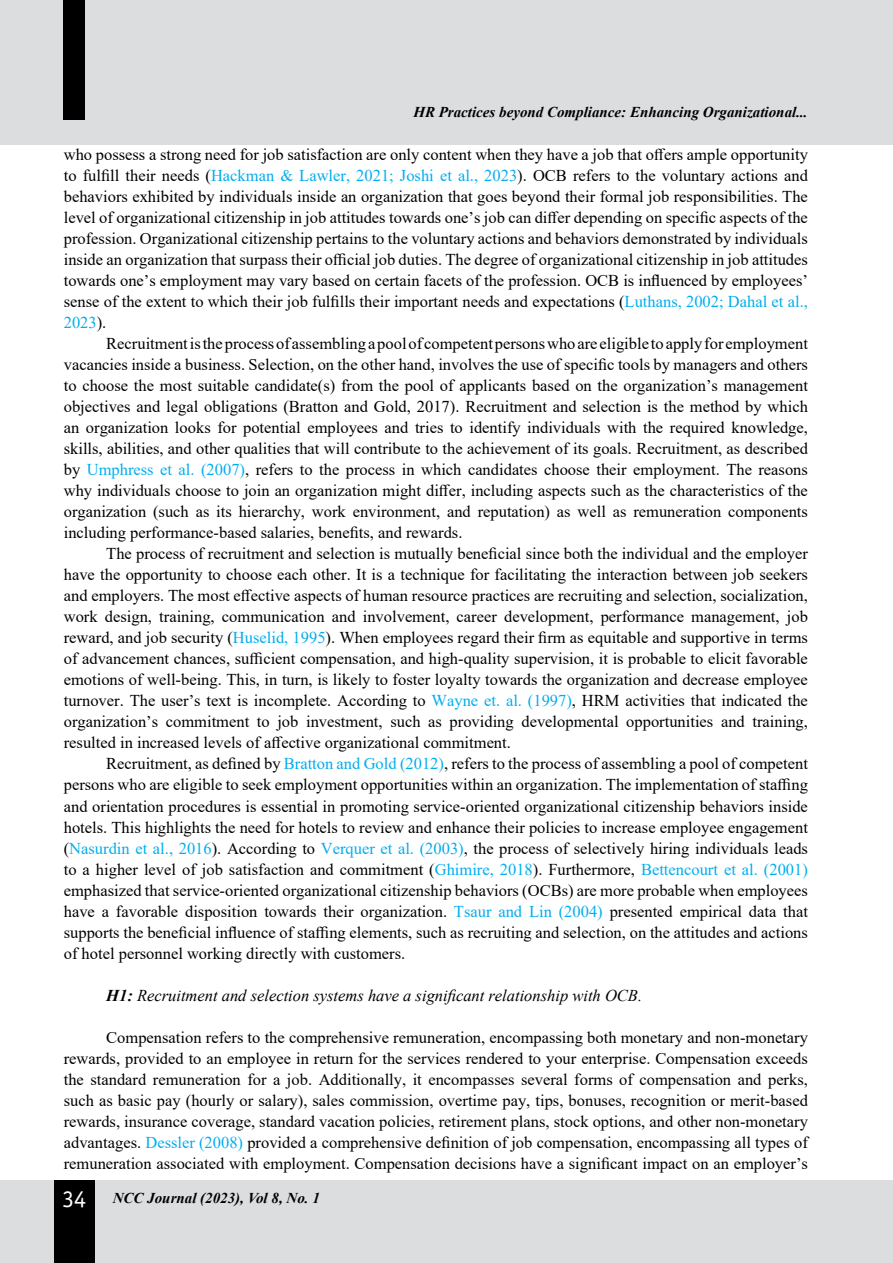
<style>
.page{position:relative;width:893px;height:1263px;background:#fff}
.page>*{position:absolute;margin:0;border:0;box-sizing:border-box;transform-origin:0 0}
.t1{font:16.5px/21px "Times New Roman";color:#000;text-align:justify}
.t2{font:italic 16.5px "Times New Roman";color:#000}
.t3{font:italic 700 15px "Times New Roman";color:#000}
.s1{color:#00aeef}
.s2{font-weight:700}
.s3{font-family:"Officina Sans Std";font-weight:400;font-style:normal;font-size:24px;color:#fff}
</style>
<div class="page">
<div style="left:0;top:0;width:893px;height:145px;background:#dcddde"></div>
<div style="left:0;top:1180px;width:893px;height:83px;background:#dcddde"></div>
<div style="left:63px;top:0;width:22px;height:120px;background:#000"></div>
<div style="left:54px;top:1180px;width:40px;height:83px;background:#000"></div>
<p class="t3" style="left:413px;top:102px;width:396px">HR Practices beyond Compliance: Enhancing Organizational...</p>
<p class="t1" style="left:64px;top:144px;width:746px">who possess a strong need for job satisfaction are only content when they have a job that offers ample opportunity to fulfill their needs (<span class="s1">Hackman &amp; Lawler, 2021; Joshi et al., 2023</span>). OCB refers to the voluntary actions and behaviors exhibited by individuals inside an organization that goes beyond their formal job responsibilities. The level of organizational citizenship in job attitudes towards one’s job can differ depending on specific aspects of the profession. Organizational citizenship pertains to the voluntary actions and behaviors demonstrated by individuals inside an organization that surpass their official job duties. The degree of organizational citizenship in job attitudes towards one’s employment may vary based on certain facets of the profession. OCB is influenced by employees’ sense of the extent to which their job fulfills their important needs and expectations (<span class="s1">Luthans, 2002; Dahal et al., 2023</span>).</p>
<p class="t1" style="left:64px;top:333px;width:746px;text-indent:43px">Recruitment is the process of assembling a pool of competent persons who are eligible to apply for employment vacancies inside a business. Selection, on the other hand, involves the use of specific tools by managers and others to choose the most suitable candidate(s) from the pool of applicants based on the organization’s management objectives and legal obligations (Bratton and Gold, 2017). Recruitment and selection is the method by which an organization looks for potential employees and tries to identify individuals with the required knowledge, skills, abilities, and other qualities that will contribute to the achievement of its goals. Recruitment, as described by <span class="s1">Umphress et al. (2007)</span>, refers to the process in which candidates choose their employment. The reasons why individuals choose to join an organization might differ, including aspects such as the characteristics of the organization (such as its hierarchy, work environment, and reputation) as well as remuneration components including performance-based salaries, benefits, and rewards.</p>
<p class="t1" style="left:64px;top:543px;width:746px;text-indent:43px">The process of recruitment and selection is mutually beneficial since both the individual and the employer have the opportunity to choose each other. It is a technique for facilitating the interaction between job seekers and employers. The most effective aspects of human resource practices are recruiting and selection, socialization, work design, training, communication and involvement, career development, performance management, job reward, and job security (<span class="s1">Huselid, 1995</span>). When employees regard their firm as equitable and supportive in terms of advancement chances, sufficient compensation, and high-quality supervision, it is probable to elicit favorable emotions of well-being. This, in turn, is likely to foster loyalty towards the organization and decrease employee turnover. The user’s text is incomplete. According to <span class="s1">Wayne et. al. (1997)</span>, HRM activities that indicated the organization’s commitment to job investment, such as providing developmental opportunities and training, resulted in increased levels of affective organizational commitment.</p>
<p class="t1" style="left:64px;top:753px;width:746px;text-indent:43px">Recruitment, as defined by <span class="s1">Bratton and Gold (2012)</span>, refers to the process of assembling a pool of competent persons who are eligible to seek employment opportunities within an organization. The implementation of staffing and orientation procedures is essential in promoting service-oriented organizational citizenship behaviors inside hotels. This highlights the need for hotels to review and enhance their policies to increase employee engagement (<span class="s1">Nasurdin et al., 2016</span>). According to <span class="s1">Verquer et al. (2003)</span>, the process of selectively hiring individuals leads to a higher level of job satisfaction and commitment (<span class="s1">Ghimire, 2018</span>). Furthermore, <span class="s1">Bettencourt et al. (2001) </span>emphasized that service-oriented organizational citizenship behaviors (OCBs) are more probable when employees have a favorable disposition towards their organization. <span class="s1">Tsaur and Lin (2004)</span> presented empirical data that supports the beneficial influence of staffing elements, such as recruiting and selection, on the attitudes and actions of hotel personnel working directly with customers.</p>
<p class="t2" style="left:106px;top:984px;width:537px"><span class="s2">H1:</span> Recruitment and selection systems have a significant relationship with OCB.</p>
<p class="t1" style="left:64px;top:1026px;width:746px;text-indent:43px">Compensation refers to the comprehensive remuneration, encompassing both monetary and non-monetary rewards, provided to an employee in return for the services rendered to your enterprise. Compensation exceeds the standard remuneration for a job. Additionally, it encompasses several forms of compensation and perks, such as basic pay (hourly or salary), sales commission, overtime pay, tips, bonuses, recognition or merit-based rewards, insurance coverage, standard vacation policies, retirement plans, stock options, and other non-monetary advantages. <span class="s1">Dessler (2008)</span> provided a comprehensive definition of job compensation, encompassing all types of remuneration associated with employment. Compensation decisions have a significant impact on an employer’s</p>
<p class="t3" style="left:62px;top:1187px;width:259px"><span class="s3">34</span> NCC Journal (2023), Vol 8, No. 1</p>
</div>
